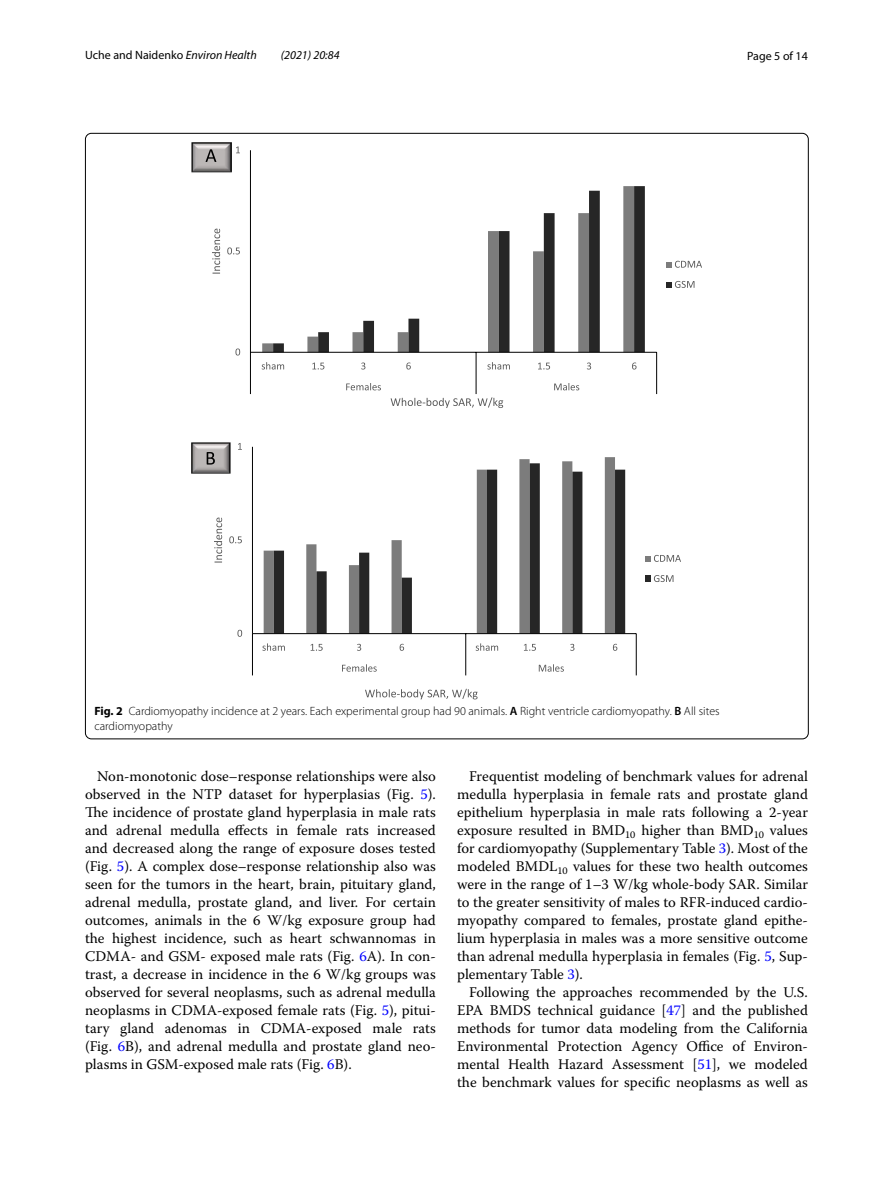
<style>
.page{position:relative;width:893px;height:1187px;background:#fff}
.page>*{position:absolute;margin:0;border:0;box-sizing:border-box;transform-origin:0 0}
.t1{font:14.7px/18px "Warnock Pro";color:#000;text-align:justify}
.t2{font:300 12px/15px "Myriad Pro";color:#000}
.t3{font:12px "Myriad Pro";color:#000}
.t4{font:italic 12px "Myriad Pro";color:#000}
.s1{font-style:italic}
.s2{font-weight:700}
.s3{font-weight:600}
.s4{color:#00f}
</style>
<div class="page">
<img style="left:192px;top:142px;width:39px;height:331px">
<svg style="left:273px;top:186px;width:372px;height:166px"></svg>
<hr style="left:250px;top:150px;width:1px;height:202px;background:#000">
<hr style="left:250px;top:352px;width:407px;height:1px;background:#000">
<svg style="left:250px;top:353px;width:1px;height:41px"></svg>
<svg style="left:656px;top:353px;width:1px;height:41px"></svg>
<svg style="left:235px;top:348px;width:5px;height:7px"></svg>
<svg style="left:227px;top:247px;width:13px;height:7px"></svg>
<svg style="left:236px;top:146px;width:4px;height:7px"></svg>
<svg style="left:262px;top:362px;width:22px;height:7px"></svg>
<svg style="left:312px;top:362px;width:12px;height:7px"></svg>
<svg style="left:361px;top:362px;width:4px;height:7px"></svg>
<svg style="left:538px;top:362px;width:12px;height:7px"></svg>
<svg style="left:587px;top:362px;width:4px;height:7px"></svg>
<svg style="left:632px;top:362px;width:4px;height:7px"></svg>
<svg style="left:346px;top:383px;width:35px;height:7px"></svg>
<svg style="left:554px;top:383px;width:25px;height:7px"></svg>
<svg style="left:212px;top:228px;width:8px;height:45px"></svg>
<svg style="left:391px;top:352px;width:119px;height:56px"></svg>
<svg style="left:666px;top:261px;width:36px;height:7px"></svg>
<svg style="left:666px;top:281px;width:28px;height:7px"></svg>
<svg style="left:206px;top:149px;width:10px;height:13px"></svg>
<svg style="left:264px;top:457px;width:351px;height:176px"></svg>
<svg style="left:274px;top:463px;width:351px;height:170px"></svg>
<hr style="left:252px;top:447px;width:1px;height:186px;background:#000">
<hr style="left:252px;top:633px;width:384px;height:1px;background:#000">
<svg style="left:252px;top:633px;width:1px;height:42px"></svg>
<svg style="left:465px;top:634px;width:1px;height:41px"></svg>
<svg style="left:636px;top:633px;width:1px;height:42px"></svg>
<svg style="left:237px;top:629px;width:5px;height:7px"></svg>
<svg style="left:229px;top:536px;width:13px;height:7px"></svg>
<svg style="left:238px;top:443px;width:4px;height:7px"></svg>
<svg style="left:262px;top:643px;width:23px;height:7px"></svg>
<svg style="left:311px;top:643px;width:12px;height:7px"></svg>
<svg style="left:357px;top:643px;width:4px;height:7px"></svg>
<svg style="left:400px;top:643px;width:4px;height:7px"></svg>
<svg style="left:476px;top:643px;width:22px;height:7px"></svg>
<svg style="left:524px;top:643px;width:12px;height:7px"></svg>
<svg style="left:570px;top:643px;width:4px;height:7px"></svg>
<svg style="left:613px;top:643px;width:4px;height:7px"></svg>
<svg style="left:342px;top:664px;width:35px;height:7px"></svg>
<svg style="left:539px;top:664px;width:25px;height:7px"></svg>
<svg style="left:214px;top:517px;width:8px;height:45px"></svg>
<svg style="left:365px;top:688px;width:113px;height:11px"></svg>
<svg style="left:645px;top:555px;width:36px;height:7px"></svg>
<svg style="left:645px;top:575px;width:28px;height:7px"></svg>
<svg style="left:207px;top:452px;width:8px;height:12px"></svg>
<p class="t3" style="left:85px;top:48px;width:173px">Uche and Naidenko <span class="s1">Environ Health</span></p>
<p class="t4" style="left:281px;top:48px;width:60px">(2021) 20:84</p>
<p class="t3" style="left:747px;top:48px;width:62px">Page 5 of 14</p>
<p class="t2" style="left:94px;top:703px;width:627px"><span class="s2">Fig. 2</span> Cardiomyopathy incidence at 2 years. Each experimental group had 90 animals. <span class="s3">A</span> Right ventricle cardiomyopathy. <span class="s3">B</span> All sites cardiomyopathy</p>
<p class="t1" style="left:85px;top:766px;width:352px;text-indent:12px">Non-monotonic dose–response relationships were also observed in the NTP dataset for hyperplasias (Fig. <span class="s4">5</span>).<br>The incidence of prostate gland hyperplasia in male rats and adrenal medulla effects in female rats increased and decreased along the range of exposure doses tested (Fig. <span class="s4">5</span>). A complex dose–response relationship also was seen for the tumors in the heart, brain, pituitary gland, adrenal medulla, prostate gland, and liver. For certain outcomes, animals in the 6 W/kg exposure group had the highest incidence, such as heart schwannomas in CDMA- and GSM- exposed male rats (Fig. <span class="s4">6</span>A). In con&shy;trast, a decrease in incidence in the 6 W/kg groups was observed for several neoplasms, such as adrenal medulla neoplasms in CDMA-exposed female rats (Fig. <span class="s4">5</span>), pitui&shy;tary gland adenomas in CDMA-exposed male rats (Fig. <span class="s4">6</span>B), and adrenal medulla and prostate gland neo&shy;plasms in GSM-exposed male rats (Fig. <span class="s4">6</span>B).</p>
<p class="t1" style="left:457px;top:766px;width:352px;text-indent:12px">Frequentist modeling of benchmark values for adrenal medulla hyperplasia in female rats and prostate gland epithelium hyperplasia in male rats following a 2-year exposure resulted in BMD<sub>10</sub> higher than BMD<sub>10</sub> values for cardiomyopathy (Supplementary Table <span class="s4">3</span>). Most of the modeled BMDL<sub>10</sub> values for these two health outcomes were in the range of 1–3 W/kg whole-body SAR. Similar to the greater sensitivity of males to RFR-induced cardio&shy;myopathy compared to females, prostate gland epithe&shy;lium hyperplasia in males was a more sensitive outcome than adrenal medulla hyperplasia in females (Fig. <span class="s4">5</span>, Sup&shy;plementary Table <span class="s4">3</span>).</p>
<p class="t1" style="left:457px;top:982px;width:352px;text-indent:12px">Following the approaches recommended by the U.S.<br>EPA BMDS technical guidance [<span class="s4">47</span>] and the published methods for tumor data modeling from the California Environmental Protection Agency Office of Environ&shy;mental Health Hazard Assessment [<span class="s4">51</span>], we modeled the benchmark values for specific neoplasms as well as</p>
</div>
